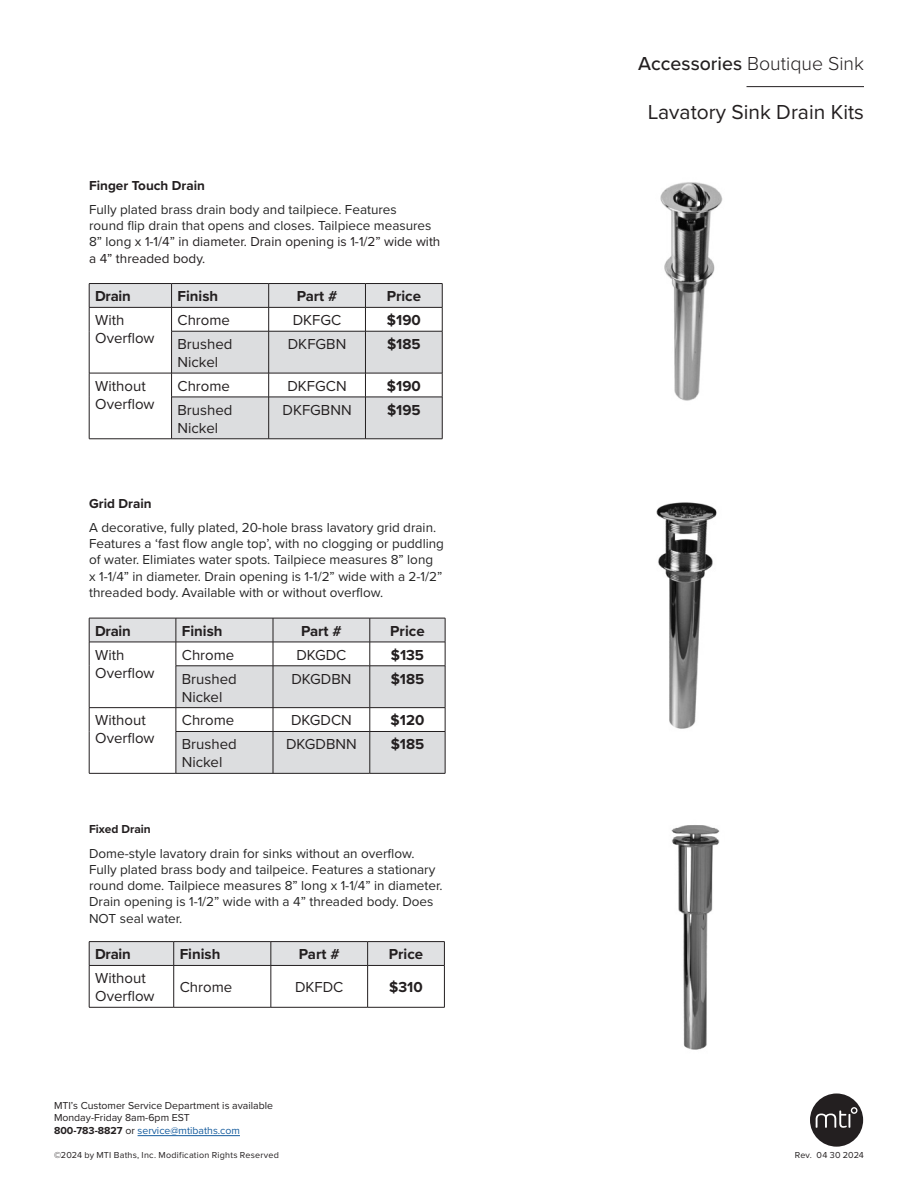
<style>
.page{position:relative;width:918px;height:1188px;background:#fff}
.page>*{position:absolute;margin:0;border:0;box-sizing:border-box;transform-origin:0 0}
.t1{font:21px "Proxima Nova";color:#231f20}
.t2{font:300 19.5px "Proxima Nova";color:#231f20}
.t3{font:15px/18px "Proxima Nova";color:#231f20}
.t4{font:700 15px "Proxima Nova";color:#231f20}
.t5{font:13.5px/16.2px "Proxima Nova";color:#262626}
.t6{font:700 13.5px "Proxima Nova";color:#231f20}
.t7{font:700 12px "Proxima Nova";color:#231f20}
.t8{font:10.5px/12.6px "Proxima Nova";color:#231f20}
.t9{font:10.5px "Proxima Nova";color:#175d9e}
.t10{font:9px "Proxima Nova";letter-spacing:.025em;color:#231f20}
.s1{color:#231f20}
.s2{font-weight:700;color:#231f20}
.s3{font-weight:500}
</style>
<div class="page">
<div style="left:810px;top:1094px;width:53px;height:53px;background:#231f20;border-radius:50%"></div>
<svg style="left:816px;top:1107px;width:42px;height:21px"></svg>
<hr style="left:747px;top:86px;width:117px;height:1px;background:#231f20">
<img style="left:660px;top:182px;width:63px;height:219px">
<img style="left:656px;top:502px;width:61px;height:227px">
<img style="left:671px;top:825px;width:49px;height:225px">
<hr style="left:89px;top:283px;width:83px;height:1px;background:#231f20">
<hr style="left:172px;top:283px;width:97px;height:1px;background:#231f20">
<hr style="left:269px;top:283px;width:96px;height:1px;background:#231f20">
<hr style="left:365px;top:283px;width:77px;height:1px;background:#231f20">
<svg style="left:89px;top:284px;width:354px;height:155px"></svg>
<hr style="left:89px;top:397px;width:1px;height:42px;background:#231f20">
<hr style="left:171px;top:397px;width:98px;height:1px;background:#231f20">
<hr style="left:171px;top:397px;width:1px;height:42px;background:#231f20">
<hr style="left:269px;top:397px;width:96px;height:1px;background:#231f20">
<hr style="left:268px;top:397px;width:1px;height:42px;background:#231f20">
<hr style="left:365px;top:397px;width:77px;height:1px;background:#231f20">
<hr style="left:365px;top:397px;width:1px;height:42px;background:#231f20">
<hr style="left:442px;top:397px;width:1px;height:42px;background:#231f20">
<hr style="left:89px;top:439px;width:83px;height:1px;background:#231f20">
<hr style="left:172px;top:439px;width:97px;height:1px;background:#231f20">
<hr style="left:269px;top:439px;width:96px;height:1px;background:#231f20">
<hr style="left:365px;top:439px;width:77px;height:1px;background:#231f20">
<svg style="left:89px;top:618px;width:357px;height:155px"></svg>
<hr style="left:89px;top:731px;width:1px;height:42px;background:#231f20">
<hr style="left:176px;top:731px;width:97px;height:1px;background:#231f20">
<hr style="left:176px;top:732px;width:1px;height:41px;background:#231f20">
<hr style="left:273px;top:731px;width:97px;height:1px;background:#231f20">
<hr style="left:273px;top:732px;width:1px;height:41px;background:#231f20">
<hr style="left:370px;top:731px;width:75px;height:1px;background:#231f20">
<hr style="left:370px;top:732px;width:1px;height:41px;background:#231f20">
<hr style="left:445px;top:732px;width:1px;height:41px;background:#231f20">
<hr style="left:89px;top:773px;width:87px;height:1px;background:#231f20">
<hr style="left:176px;top:773px;width:97px;height:1px;background:#231f20">
<hr style="left:273px;top:773px;width:97px;height:1px;background:#231f20">
<hr style="left:370px;top:773px;width:75px;height:1px;background:#231f20">
<hr style="left:89px;top:941px;width:85px;height:1px;background:#231f20">
<hr style="left:174px;top:941px;width:97px;height:1px;background:#231f20">
<hr style="left:271px;top:941px;width:97px;height:1px;background:#231f20">
<hr style="left:368px;top:941px;width:77px;height:1px;background:#231f20">
<svg style="left:89px;top:942px;width:356px;height:23px;background:#dbdcde"></svg>
<hr style="left:89px;top:965px;width:85px;height:1px;background:#231f20">
<hr style="left:89px;top:966px;width:1px;height:41px;background:#231f20">
<hr style="left:174px;top:965px;width:97px;height:1px;background:#231f20">
<hr style="left:173px;top:966px;width:1px;height:41px;background:#231f20">
<hr style="left:271px;top:965px;width:97px;height:1px;background:#231f20">
<hr style="left:271px;top:966px;width:1px;height:41px;background:#231f20">
<hr style="left:368px;top:965px;width:77px;height:1px;background:#231f20">
<hr style="left:367px;top:966px;width:1px;height:41px;background:#231f20">
<hr style="left:444px;top:966px;width:1px;height:41px;background:#231f20">
<hr style="left:89px;top:1007px;width:85px;height:1px;background:#231f20">
<hr style="left:174px;top:1007px;width:97px;height:1px;background:#231f20">
<hr style="left:271px;top:1007px;width:97px;height:1px;background:#231f20">
<hr style="left:368px;top:1007px;width:77px;height:1px;background:#231f20">
<hr style="left:138px;top:1135px;width:102px;height:1px;background:#175d9e">
<p class="t6" style="left:89px;top:176px;width:117px">Finger Touch Drain</p>
<p class="t5" style="left:89px;top:201px;width:353px">Fully plated brass drain body and tailpiece. Features<br>round flip drain that opens and closes. Tailpiece measures 8” long <span class="s1">x 1-1/4” in diameter. Drain opening is 1-1/2” wide with a 4” threaded body.</span></p>
<p class="t4" style="left:95px;top:285px;width:37px">Drain</p>
<p class="t4" style="left:178px;top:285px;width:42px">Finish</p>
<p class="t4" style="left:297px;top:285px;width:42px">Part #</p>
<p class="t4" style="left:387px;top:285px;width:36px">Price</p>
<p class="t3" style="left:95px;top:311px;width:31px">With</p>
<p class="t3" style="left:95px;top:329px;width:61px">Overflow</p>
<p class="t3" style="left:178px;top:311px;width:54px">Chrome</p>
<p class="t3" style="left:293px;top:311px;width:50px">DKFGC</p>
<p class="t4" style="left:387px;top:309px;width:35px">$190</p>
<p class="t3" style="left:178px;top:334px;width:56px">Brushed<br>Nickel</p>
<p class="t3" style="left:288px;top:334px;width:60px">DKFGBN</p>
<p class="t4" style="left:387px;top:333px;width:35px">$185</p>
<p class="t3" style="left:95px;top:376px;width:52px">Without</p>
<p class="t3" style="left:95px;top:394px;width:61px">Overflow</p>
<p class="t3" style="left:178px;top:376px;width:54px">Chrome</p>
<p class="t3" style="left:287px;top:376px;width:61px">DKFGCN</p>
<p class="t4" style="left:387px;top:375px;width:35px">$190</p>
<p class="t3" style="left:178px;top:400px;width:56px">Brushed<br>Nickel</p>
<p class="t3" style="left:283px;top:400px;width:71px">DKFGBNN</p>
<p class="t4" style="left:387px;top:399px;width:35px">$195</p>
<p class="t6" style="left:89px;top:494px;width:64px">Grid Drain</p>
<p class="t5" style="left:89px;top:519px;width:356px">A decorative, fully plated, 20-hole brass lavatory grid drain.<br>Features a ‘fast flow angle top’, with no clogging or puddling of water. Elimiates water spots. Tailpiece measures 8” long<br>x 1-1/4” in diameter. Drain opening is 1-1/2” wide with a 2-1/2” threaded body. Available with or without overflow.</p>
<p class="t4" style="left:95px;top:620px;width:37px">Drain</p>
<p class="t4" style="left:182px;top:620px;width:42px">Finish</p>
<p class="t4" style="left:301px;top:620px;width:42px">Part #</p>
<p class="t4" style="left:390px;top:620px;width:36px">Price</p>
<p class="t3" style="left:95px;top:645px;width:31px">With</p>
<p class="t3" style="left:95px;top:663px;width:61px">Overflow</p>
<p class="t3" style="left:182px;top:645px;width:54px">Chrome</p>
<p class="t3" style="left:296px;top:645px;width:52px">DKGDC</p>
<p class="t4" style="left:391px;top:644px;width:35px">$135</p>
<p class="t3" style="left:182px;top:669px;width:56px">Brushed<br>Nickel</p>
<p class="t3" style="left:291px;top:669px;width:62px">DKGDBN</p>
<p class="t4" style="left:391px;top:667px;width:35px">$185</p>
<p class="t3" style="left:95px;top:711px;width:52px">Without</p>
<p class="t3" style="left:95px;top:729px;width:61px">Overflow</p>
<p class="t3" style="left:182px;top:711px;width:54px">Chrome</p>
<p class="t3" style="left:291px;top:711px;width:62px">DKGDCN</p>
<p class="t4" style="left:391px;top:709px;width:35px">$120</p>
<p class="t3" style="left:182px;top:735px;width:56px">Brushed<br>Nickel</p>
<p class="t3" style="left:286px;top:735px;width:72px">DKGDBNN</p>
<p class="t4" style="left:391px;top:733px;width:35px">$185</p>
<p class="t7" style="left:89px;top:820px;width:63px">Fixed Drain</p>
<p class="t5" style="left:89px;top:845px;width:355px">Dome-style lavatory drain for sinks without an overflow.<br>Fully plated brass body and tailpeice. Features a stationary round dome. Tailpiece measures 8” long x 1-1/4” in diameter.<br>Drain opening is 1-1/2” wide with a 4” threaded body. Does NOT seal water.</p>
<p class="t4" style="left:95px;top:943px;width:37px">Drain</p>
<p class="t4" style="left:180px;top:943px;width:42px">Finish</p>
<p class="t4" style="left:299px;top:943px;width:42px">Part #</p>
<p class="t4" style="left:389px;top:943px;width:36px">Price</p>
<p class="t3" style="left:95px;top:969px;width:52px">Without</p>
<p class="t3" style="left:95px;top:987px;width:61px">Overflow</p>
<p class="t3" style="left:180px;top:978px;width:54px">Chrome</p>
<p class="t3" style="left:295px;top:978px;width:50px">DKFDC</p>
<p class="t4" style="left:389px;top:976px;width:35px">$310</p>
<p class="t8" style="left:54px;top:1099px;width:221px">MTI’s Customer Service Department is available<br>Monday-Friday 8am-6pm EST</p>
<p class="t9" style="left:54px;top:1123px;width:187px"><span class="s2">800-783-8827</span> <span class="s1">or</span> service@mtibaths.com</p>
<h2 class="t2" style="left:638px;top:49px;width:227px"><span class="s3">Accessories</span> Boutique Sink</h2>
<p class="t1" style="left:648px;top:96px;width:218px">Lavatory Sink Drain Kits</p>
<p class="t10" style="left:54px;top:1148px;width:227px">©2024 by MTI Baths, Inc. Modification Rights Reserved</p>
<p class="t10" style="left:795px;top:1148px;width:71px">Rev. 04 30 2024</p>
</div>
